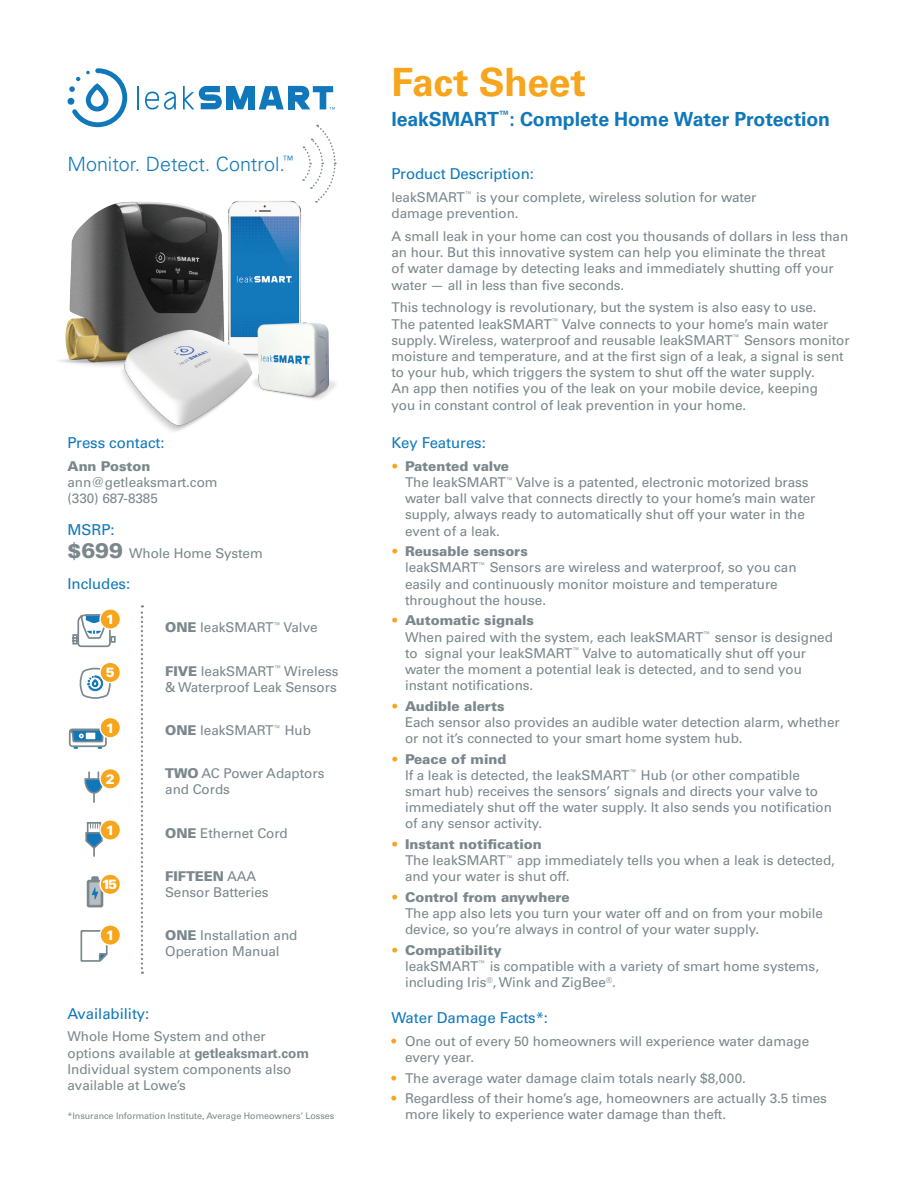
<style>
.page{position:relative;width:918px;height:1188px;background:#fff}
.page>*{position:absolute;margin:0;border:0;box-sizing:border-box;transform-origin:0 0}
.t1{font:700 39px "Univers LT Std";letter-spacing:-.01em;color:#f6a51c}
.t2{font:300 19.65px "Univers LT Std";color:#1078ba}
.t3{font:700 19.5px "Univers LT Std";letter-spacing:-.005em;color:#1078ba}
.Subhead{font:15px "Univers LT Std";letter-spacing:-.005em;color:#1078ba}
.Body_Copy{font:13.5px/16.2px "Univers LT Std";letter-spacing:-.005em;color:#7a878c}
.Body_Copy-2{font:900 13.5px "Univers LT Std";letter-spacing:-.005em;color:#7a878c}
.Body_Copy-3{font:900 13.5px "Univers LT Std";color:#fff}
.Body_Copy-4{font:9px "Univers LT Std";letter-spacing:-.005em;color:#7a878c}
.s1{font-weight:900;font-size:21px}
.s2{font-weight:900}
.s3{font-weight:700}
.s4{font-weight:900;color:#f6a51c}
.s5{color:#f6a51c}
</style>
<div class="page">
<img style="left:252px;top:200px;width:49px;height:98px">
<img style="left:59px;top:201px;width:193px;height:165px">
<img style="left:107px;top:320px;width:108px;height:111px">
<img style="left:215px;top:298px;width:121px;height:111px">
<svg style="left:141px;top:605px;width:2px;height:369px"></svg>
<div style="left:110px;top:636px;width:6px;height:7px;border:2px solid #7a878c"></div>
<div style="left:72px;top:634px;width:6px;height:11px;border:2px solid #7a878c"></div>
<svg style="left:73px;top:614px;width:39px;height:33px"></svg>
<div style="left:100px;top:609px;width:20px;height:20px;background:#f6a51c;border-radius:50%"></div>
<div style="left:99px;top:608px;width:22px;height:22px;border:1px solid #fff;border-radius:50%"></div>
<svg style="left:80px;top:667px;width:31px;height:32px"></svg>
<div style="left:100px;top:662px;width:20px;height:21px;background:#f6a51c;border-radius:50%"></div>
<div style="left:99px;top:662px;width:22px;height:21px;border:1px solid #fff;border-radius:50%"></div>
<svg style="left:69px;top:728px;width:38px;height:21px"></svg>
<div style="left:100px;top:718px;width:20px;height:20px;background:#f6a51c;border-radius:50%"></div>
<div style="left:99px;top:717px;width:22px;height:21px;border:1px solid #fff;border-radius:50%"></div>
<svg style="left:84px;top:772px;width:19px;height:31px"></svg>
<div style="left:100px;top:769px;width:20px;height:20px;background:#f6a51c;border-radius:50%"></div>
<div style="left:99px;top:768px;width:22px;height:22px;border:1px solid #fff;border-radius:50%"></div>
<svg style="left:85px;top:822px;width:18px;height:35px"></svg>
<div style="left:100px;top:820px;width:20px;height:20px;background:#f6a51c;border-radius:50%"></div>
<div style="left:99px;top:819px;width:22px;height:22px;border:1px solid #fff;border-radius:50%"></div>
<svg style="left:81px;top:930px;width:27px;height:32px"></svg>
<div style="left:100px;top:925px;width:20px;height:20px;background:#f6a51c;border-radius:50%"></div>
<div style="left:99px;top:924px;width:22px;height:22px;border:1px solid #fff;border-radius:50%"></div>
<div style="left:88px;top:881px;width:14px;height:25px;background:#b9bec1"></div>
<div style="left:87px;top:880px;width:16px;height:27px;border:3px solid #7a878c"></div>
<svg style="left:91px;top:876px;width:8px;height:4px"></svg>
<svg style="left:92px;top:887px;width:6px;height:12px"></svg>
<div style="left:100px;top:874px;width:20px;height:20px;background:#f6a51c;border-radius:50%"></div>
<div style="left:99px;top:874px;width:22px;height:21px;border:1px solid #fff;border-radius:50%"></div>
<div style="left:226px;top:86px;width:6px;height:23px;background:#1078ba"></div>
<div style="left:248px;top:86px;width:7px;height:23px;background:#1078ba"></div>
<svg style="left:232px;top:86px;width:16px;height:23px"></svg>
<svg style="left:259px;top:86px;width:76px;height:23px"></svg>
<svg style="left:137px;top:86px;width:1px;height:23px"></svg>
<svg style="left:145px;top:92px;width:31px;height:18px"></svg>
<svg style="left:183px;top:86px;width:39px;height:23px"></svg>
<div style="left:68px;top:98px;width:6px;height:7px;background:#1078ba;border-radius:50%"></div>
<svg style="left:69px;top:68px;width:58px;height:59px"></svg>
<svg style="left:302px;top:124px;width:35px;height:79px"></svg>
<p class="t2" style="left:68px;top:152px;width:228px">Monitor. Detect. Control.<sup>™</sup></p>
<p class="Subhead" style="left:68px;top:434px;width:99px">Press contact:</p>
<p class="Body_Copy-2" style="left:68px;top:457px;width:84px">Ann Poston</p>
<p class="Body_Copy" style="left:68px;top:474px;width:152px">ann@getleaksmart.com</p>
<p class="Body_Copy" style="left:68px;top:490px;width:92px">(330) 687-8385</p>
<p class="Subhead" style="left:68px;top:520px;width:49px">MSRP:</p>
<p class="Body_Copy" style="left:68px;top:545px;width:197px"><span class="s1">$699</span> Whole Home System</p>
<p class="Subhead" style="left:68px;top:575px;width:64px">Includes:</p>
<p class="Body_Copy-3" style="left:106px;top:611px;width:11px">1</p>
<p class="Body_Copy-3" style="left:106px;top:664px;width:11px">5</p>
<p class="Body_Copy-3" style="left:106px;top:719px;width:11px">1</p>
<p class="Body_Copy-3" style="left:106px;top:770px;width:11px">2</p>
<p class="Body_Copy-3" style="left:106px;top:822px;width:11px">1</p>
<p class="Body_Copy-3" style="left:102px;top:876px;width:17px">15</p>
<p class="Body_Copy-3" style="left:106px;top:927px;width:11px">1</p>
<p class="Body_Copy" style="left:165px;top:620px;width:154px"><span class="s2">ONE</span> leakSMART<sup>™</sup> Valve</p>
<p class="Body_Copy" style="left:165px;top:663px;width:175px"><span class="s2">FIVE</span> leakSMART<sup>™</sup> Wireless &amp; Waterproof Leak Sensors</p>
<p class="Body_Copy" style="left:165px;top:722px;width:147px"><span class="s2">ONE</span> leakSMART<sup>™</sup> Hub</p>
<p class="Body_Copy" style="left:165px;top:765px;width:161px"><span class="s2">TWO</span> AC Power Adaptors and Cords</p>
<p class="Body_Copy" style="left:165px;top:825px;width:124px"><span class="s2">ONE</span> Ethernet Cord</p>
<p class="Body_Copy" style="left:165px;top:868px;width:105px"><span class="s2">FIFTEEN</span> AAA<br>Sensor Batteries</p>
<p class="Body_Copy" style="left:165px;top:927px;width:134px"><span class="s2">ONE</span> Installation and<br>Operation Manual</p>
<p class="Subhead" style="left:68px;top:1004px;width:83px">Availability:</p>
<p class="Body_Copy" style="left:68px;top:1029px;width:243px">Whole Home System and other options available at <span class="s3">getleaksmart.com</span></p>
<p class="Body_Copy" style="left:68px;top:1061px;width:225px">Individual system components also available at Lowe’s</p>
<p class="Body_Copy-4" style="left:68px;top:1110px;width:268px">*Insurance Information Institute, Average Homeowners’ Losses</p>
<p class="t1" style="left:392px;top:59px;width:196px">Fact Sheet</p>
<p class="t3" style="left:392px;top:108px;width:440px">leakSMART<sup>™</sup>: Complete Home Water Protection</p>
<p class="Subhead" style="left:392px;top:165px;width:144px">Product Description:</p>
<p class="Body_Copy" style="left:392px;top:189px;width:367px">leakSMART<sup>™</sup> is your complete, wireless solution for water damage prevention.</p>
<p class="Body_Copy" style="left:392px;top:228px;width:458px">A small leak in your home can cost you thousands of dollars in less than an hour. But this innovative system can help you eliminate the threat<br>of water damage by detecting leaks and immediately shutting off your water — all in less than five seconds.</p>
<p class="Body_Copy" style="left:392px;top:300px;width:460px">This technology is revolutionary, but the system is also easy to use.<br>The patented leakSMART<sup>™</sup> Valve connects to your home’s main water supply. Wireless, waterproof and reusable leakSMART<sup>™</sup> Sensors monitor moisture and temperature, and at the first sign of a leak, a signal is sent to your hub, which triggers the system to shut off the water supply.<br>An app then notifies you of the leak on your mobile device, keeping<br>you in constant control of leak prevention in your home.</p>
<p class="Subhead" style="left:392px;top:434px;width:96px">Key Features:</p>
<p class="Body_Copy" style="left:405px;top:458px;width:412px;text-indent:-14px"><span class="s4">•</span> <span class="s2">Patented valve<br></span>The leakSMART<sup>™</sup> Valve is a patented, electronic motorized brass water ball valve that connects directly to your home’s main water supply, always ready to automatically shut off your water in the event of a leak.</p>
<p class="Body_Copy" style="left:405px;top:543px;width:393px;text-indent:-14px"><span class="s4">•</span> <span class="s2">Reusable sensors<br></span>leakSMART<sup>™</sup> Sensors are wireless and waterproof, so you can easily and continuously monitor moisture and temperature throughout the house.</p>
<p class="Body_Copy" style="left:405px;top:612px;width:429px;text-indent:-14px"><span class="s4">•</span> <span class="s2">Automatic signals<br></span>When paired with the system, each leakSMART<sup>™</sup> sensor is designed to signal your leakSMART<sup>™</sup> Valve to automatically shut off your water the moment a potential leak is detected, and to send you instant notifications.</p>
<p class="Body_Copy" style="left:405px;top:698px;width:436px;text-indent:-14px"><span class="s4">•</span> <span class="s2">Audible alerts<br></span>Each sensor also provides an audible water detection alarm, whether or not it’s connected to your smart home system hub.</p>
<p class="Body_Copy" style="left:405px;top:751px;width:428px;text-indent:-14px"><span class="s4">•</span> <span class="s2">Peace of mind<br></span>If a leak is detected, the leakSMART<sup>™</sup> Hub (or other compatible smart hub) receives the sensors’ signals and directs your valve to immediately shut off the water supply. It also sends you notification of any sensor activity.</p>
<p class="Body_Copy" style="left:405px;top:836px;width:432px;text-indent:-14px"><span class="s4">•</span> <span class="s2">Instant notification<br></span>The leakSMART<sup>™</sup> app immediately tells you when a leak is detected, and your water is shut off.</p>
<p class="Body_Copy" style="left:405px;top:889px;width:420px;text-indent:-14px"><span class="s4">•</span> <span class="s2">Control from anywhere<br></span>The app also lets you turn your water off and on from your mobile device, so you’re always in control of your water supply.</p>
<p class="Body_Copy" style="left:405px;top:942px;width:416px;text-indent:-14px"><span class="s4">•</span> <span class="s2">Compatibility<br></span>leakSMART<sup>™</sup> is compatible with a variety of smart home systems, including Iris<sup>®</sup>, Wink and ZigBee<sup>®</sup>.</p>
<p class="Subhead" style="left:392px;top:1009px;width:158px">Water Damage Facts*:</p>
<p class="Body_Copy" style="left:405px;top:1033px;width:406px;text-indent:-14px"><span class="s5">•</span> One out of every 50 homeowners will experience water damage every year.</p>
<p class="Body_Copy" style="left:392px;top:1070px;width:356px"><span class="s5">•</span> The average water damage claim totals nearly $8,000.</p>
<p class="Body_Copy" style="left:405px;top:1090px;width:424px;text-indent:-14px"><span class="s5">•</span> Regardless of their home’s age, homeowners are actually 3.5 times more likely to experience water damage than theft.</p>
</div>
